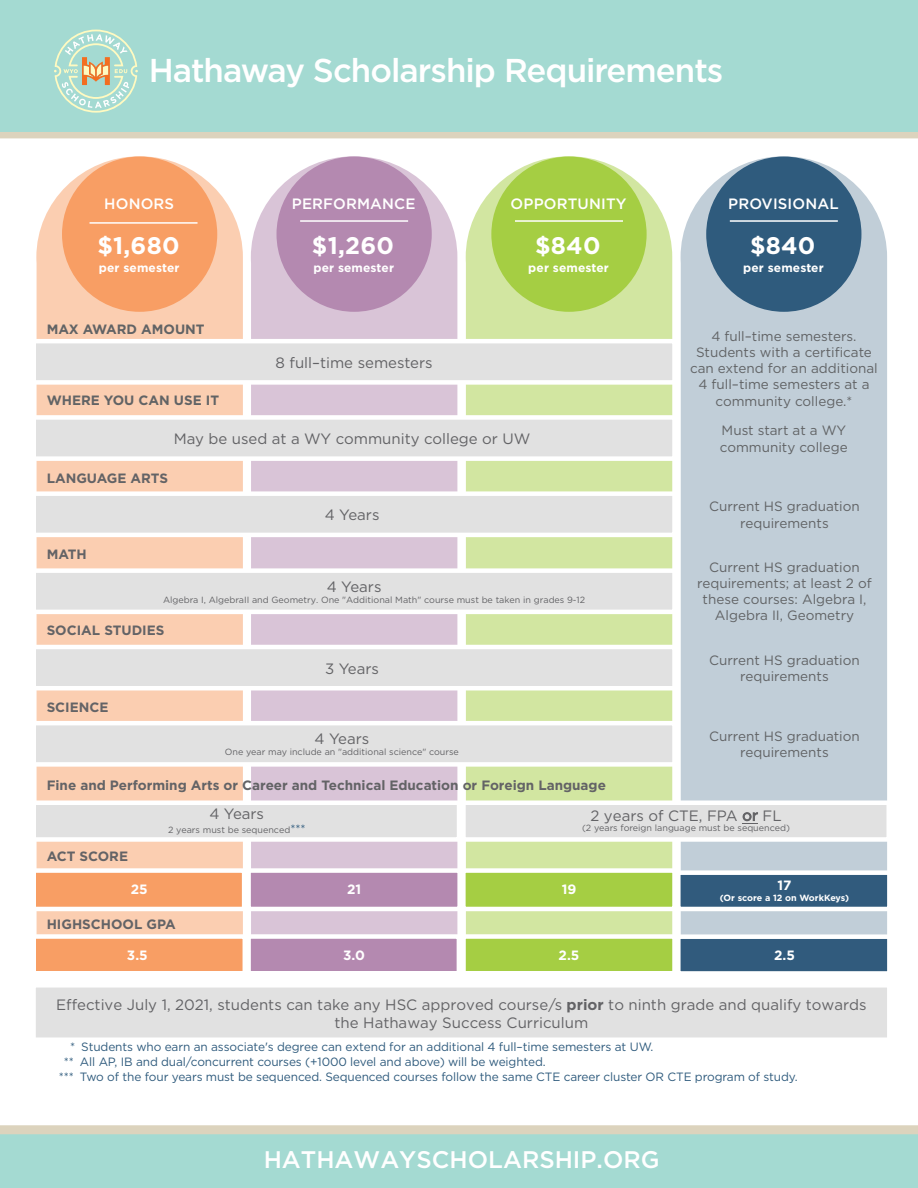
<style>
.page{position:relative;width:918px;height:1188px;background:#fff}
.page>*{position:absolute;margin:0;border:0;box-sizing:border-box;transform-origin:0 0}
.Page_Header_-_Orange{font:500 33px "Gotham";letter-spacing:-.03em;color:#fff}
.Page_Header_-_Orange-2{font:700 33px "Gotham";letter-spacing:.08em;color:#fff}
.Bold_Subheader{font:500 24px "Gotham";color:#fff}
.t1{font:700 24px "Gotham";letter-spacing:.01em;color:#fff}
.t2{font:15px/18px "Gotham";color:#636366;text-align:center}
.t3{font:500 15px "Gotham";letter-spacing:.01em;color:#fff}
.t4{font:13.5px/16.2px "Gotham";color:#616365;text-align:center}
.t5{font:700 13.5px "Gotham";color:#636366}
.t6{font:700 13.5px "Gotham";color:#616365}
.t7{font:700 13.5px "Gotham";color:#fff}
.t8{font:12px "Gotham";letter-spacing:-.01em;color:#2f5b7d}
.t9{font:700 12px "Gotham";letter-spacing:.01em;color:#fff}
.t10{font:9px "Gotham";color:#636366}
.t11{font:700 9px "Gotham";color:#fff}
.s1{font-size:12px;color:#2f5b7d}
.s2{font-weight:700}
</style>
<div class="page">
<div style="left:680px;top:156px;width:207px;height:778px;background:#c1ced8"></div>
<div style="left:706px;top:157px;width:155px;height:155px;background:#2f5b7d;border-radius:50%"></div>
<hr style="left:730px;top:220px;width:108px;height:2px;background:#fff">
<div style="left:676px;top:870px;width:216px;height:41px;background:#315b7d;border:4px solid #fff"></div>
<div style="left:676px;top:934px;width:216px;height:42px;background:#315b7d;border:4px solid #fff"></div>
<svg style="left:465px;top:156px;width:213px;height:820px"></svg>
<div style="left:491px;top:157px;width:156px;height:155px;background:#a5ce43;border-radius:50%"></div>
<hr style="left:515px;top:220px;width:108px;height:2px;background:#fff">
<svg style="left:251px;top:156px;width:207px;height:778px"></svg>
<div style="left:277px;top:157px;width:155px;height:155px;background:#b489b0;border-radius:50%"></div>
<hr style="left:300px;top:220px;width:108px;height:2px;background:#fff">
<svg style="left:36px;top:156px;width:207px;height:778px"></svg>
<div style="left:62px;top:157px;width:155px;height:155px;background:#f89e64;border-radius:50%"></div>
<hr style="left:90px;top:222px;width:108px;height:2px;background:#fff">
<div style="left:32px;top:934px;width:215px;height:41px;background:#f89e64;border:4px solid #fff"></div>
<div style="left:246px;top:934px;width:215px;height:41px;background:#b489b0;border:4px solid #fff"></div>
<div style="left:461px;top:934px;width:216px;height:41px;background:#a5ce43;border:4px solid #fff"></div>
<svg style="left:36px;top:489px;width:642px;height:50px"></svg>
<svg style="left:36px;top:413px;width:642px;height:50px"></svg>
<svg style="left:36px;top:566px;width:642px;height:50px"></svg>
<svg style="left:36px;top:643px;width:642px;height:50px"></svg>
<svg style="left:36px;top:719px;width:642px;height:50px"></svg>
<div style="left:36px;top:987px;width:851px;height:51px;background:#e1e1e1"></div>
<div style="left:0;top:1132px;width:918px;height:56px;background:#a4dad2"></div>
<div style="left:0;top:1125px;width:918px;height:9px;background:#dcd3bd"></div>
<svg style="left:36px;top:337px;width:642px;height:50px"></svg>
<div style="left:32px;top:868px;width:214px;height:43px;background:#f89e64;border:4px solid #fff"></div>
<div style="left:0;top:129px;width:918px;height:9px;background:#dcd3bd"></div>
<div style="left:246px;top:868px;width:216px;height:43px;background:#b489b0;border:4px solid #fff"></div>
<div style="left:461px;top:868px;width:216px;height:43px;background:#a5ce43;border:4px solid #fff"></div>
<div style="left:0;top:0;width:918px;height:132px;background:#a4dad2"></div>
<svg style="left:54px;top:30px;width:84px;height:83px"></svg>
<svg style="left:36px;top:798px;width:851px;height:46px"></svg>
<p class="Page_Header_-_Orange" style="left:149px;top:49px;width:576px">Hathaway Scholarship Requirements</p>
<p class="Page_Header_-_Orange-2" style="left:54px;top:64px;width:305px">REQUIREMENTS</p>
<p class="t3" style="left:104px;top:194px;width:71px">HONORS</p>
<p class="t1" style="left:97px;top:229px;width:84px">$1,680</p>
<p class="t9" style="left:99px;top:259px;width:82px">per semester</p>
<p class="t3" style="left:292px;top:194px;width:125px">PERFORMANCE</p>
<p class="t1" style="left:312px;top:229px;width:84px">$1,260</p>
<p class="t9" style="left:313px;top:259px;width:82px">per semester</p>
<p class="t3" style="left:511px;top:194px;width:117px">OPPORTUNITY</p>
<p class="t1" style="left:535px;top:229px;width:67px">$840</p>
<p class="t9" style="left:528px;top:259px;width:82px">per semester</p>
<p class="t3" style="left:728px;top:194px;width:112px">PROVISIONAL</p>
<p class="t1" style="left:750px;top:229px;width:67px">$840</p>
<p class="t9" style="left:743px;top:259px;width:82px">per semester</p>
<p class="t6" style="left:47px;top:320px;width:159px">MAX AWARD AMOUNT</p>
<p class="t4" style="left:690px;top:328px;width:189px">4 full–time semesters.<br>Students with a certificate can extend for an additional<br>4 full–time semesters at a community college.*</p>
<p class="t2" style="left:276px;top:353px;width:159px">8 full–time semesters</p>
<p class="t6" style="left:47px;top:391px;width:174px">WHERE YOU CAN USE IT</p>
<p class="t2" style="left:174px;top:429px;width:358px">May be used at a WY community college or UW</p>
<p class="t4" style="left:720px;top:422px;width:129px;text-align:left">Must start at a WY community college</p>
<p class="t5" style="left:47px;top:469px;width:123px">LANGUAGE ARTS</p>
<p class="t5" style="left:47px;top:545px;width:42px">MATH</p>
<p class="t2" style="left:325px;top:506px;width:56px">4 Years</p>
<p class="t4" style="left:709px;top:498px;width:152px">Current HS graduation requirements</p>
<p class="t2" style="left:327px;top:577px;width:56px">4 Years</p>
<p class="t10" style="left:163px;top:594px;width:424px">Algebra I, AlgebraII and Geometry. One "Additional Math" course must be taken in grades 9-12</p>
<p class="t5" style="left:47px;top:621px;width:119px">SOCIAL STUDIES</p>
<p class="t5" style="left:47px;top:698px;width:63px">SCIENCE</p>
<p class="t2" style="left:325px;top:659px;width:55px">3 Years</p>
<p class="t2" style="left:315px;top:729px;width:56px">4 Years</p>
<p class="t10" style="left:225px;top:746px;width:235px">One year may include an "additional science" course</p>
<p class="t4" style="left:697px;top:559px;width:176px">Current HS graduation requirements; at least 2 of these courses: Algebra I,<br>Algebra II, Geometry</p>
<p class="t4" style="left:709px;top:652px;width:152px">Current HS graduation requirements</p>
<p class="t4" style="left:709px;top:728px;width:152px">Current HS graduation requirements</p>
<p class="t5" style="left:47px;top:776px;width:561px">Fine and Performing Arts or Career and Technical Education or Foreign Language</p>
<p class="t2" style="left:209px;top:804px;width:56px">4 Years</p>
<p class="t10" style="left:168px;top:824px;width:139px">2 years must be sequenced<span class="s1">***</span></p>
<p class="t2" style="left:590px;top:806px;width:193px">2 years of CTE, FPA or FL</p>
<p class="t10" style="left:582px;top:822px;width:209px">(2 years foreign language must be sequenced)</p>
<p class="t5" style="left:47px;top:847px;width:83px">ACT SCORE</p>
<p class="t7" style="left:131px;top:880px;width:18px">25</p>
<p class="t7" style="left:347px;top:880px;width:16px">21</p>
<p class="t7" style="left:562px;top:880px;width:16px">19</p>
<p class="t7" style="left:778px;top:876px;width:16px">17</p>
<p class="t11" style="left:720px;top:891px;width:131px">(Or score a 12 on WorkKeys)</p>
<p class="t5" style="left:47px;top:915px;width:131px">HIGHSCHOOL GPA</p>
<p class="t7" style="left:127px;top:947px;width:22px">3.5</p>
<p class="t7" style="left:343px;top:947px;width:23px">3.0</p>
<p class="t7" style="left:559px;top:947px;width:22px">2.5</p>
<p class="t7" style="left:774px;top:947px;width:22px">2.5</p>
<p class="t2" style="left:56px;top:995px;width:812px">Effective July 1, 2021, students can take any HSC approved course/s <span class="s2">prior</span> to ninth grade and qualify towards the Hathaway Success Curriculum</p>
<p class="t8" style="left:70px;top:1039px;width:585px">* Students who earn an associate's degree can extend for an additional 4 full–time semesters at UW.</p>
<p class="t8" style="left:64px;top:1054px;width:483px">** All AP, IB and dual/concurrent courses (+1000 level and above) will be weighted.</p>
<p class="t8" style="left:59px;top:1069px;width:740px">*** Two of the four years must be sequenced. Sequenced courses follow the same CTE career cluster OR CTE program of study.</p>
<p class="Bold_Subheader" style="left:264px;top:1144px;width:397px">HATHAWAYSCHOLARSHIP.ORG</p>
</div>
